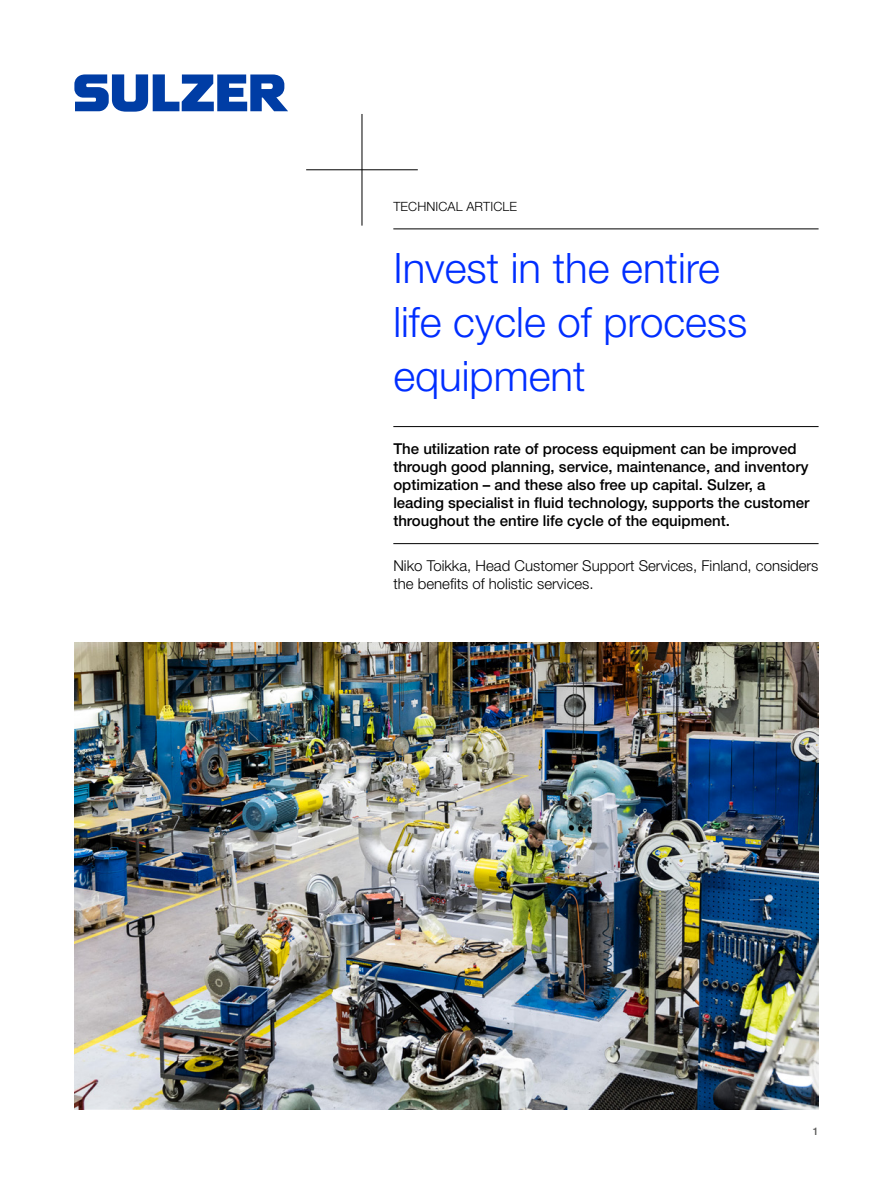
<style>
.page{position:relative;width:893px;height:1191px;background:#fff}
.page>*{position:absolute;margin:0;border:0;box-sizing:border-box;transform-origin:0 0}
.Cover_title_27_pt{font:300 42px/54px "Helvetica Neue LT Pro";color:#002eff}
.Lead_text_10pt{font:500 15px/18px "Helvetica Neue LT Pro";color:#000}
.Body_text_10_pt{font:300 15px/18px "Helvetica Neue LT Pro";color:#000}
.Technical_article_te{font:300 12.75px "Helvetica Neue LT Pro";letter-spacing:.01em;color:#000}
.Page_number{font:500 10.5px "Helvetica Neue LT Pro";color:#5c5c5b}
</style>
<div class="page">
<hr style="left:393px;top:229px;width:426px;height:1px;background:#000">
<hr style="left:393px;top:426px;width:426px;height:1px;background:#000">
<hr style="left:393px;top:543px;width:426px;height:1px;background:#000">
<img style="left:74px;top:643px;width:745px;height:466px">
<hr style="left:306px;top:169px;width:112px;height:1px;background:#000">
<hr style="left:362px;top:114px;width:1px;height:112px;background:#000">
<svg style="left:74px;top:74px;width:214px;height:38px"></svg>
<p class="Technical_article_te" style="left:393px;top:198px;width:125px">TECHNICAL ARTICLE</p>
<p class="Cover_title_27_pt" style="left:393px;top:240px;width:356px">Invest in the entire life cycle of process equipment</p>
<p class="Lead_text_10pt" style="left:393px;top:439px;width:418px">The utilization rate of process equipment can be improved through good planning, service, maintenance, and inventory optimization – and these also free up capital. Sulzer, a leading specialist in fluid technology, supports the customer throughout the entire life cycle of the equipment.</p>
<p class="Body_text_10_pt" style="left:393px;top:556px;width:427px">Niko Toikka, Head Customer Support Services, Finland, considers the benefits of holistic services.</p>
<p class="Page_number" style="left:813px;top:1124px;width:7px">1</p>
</div>
